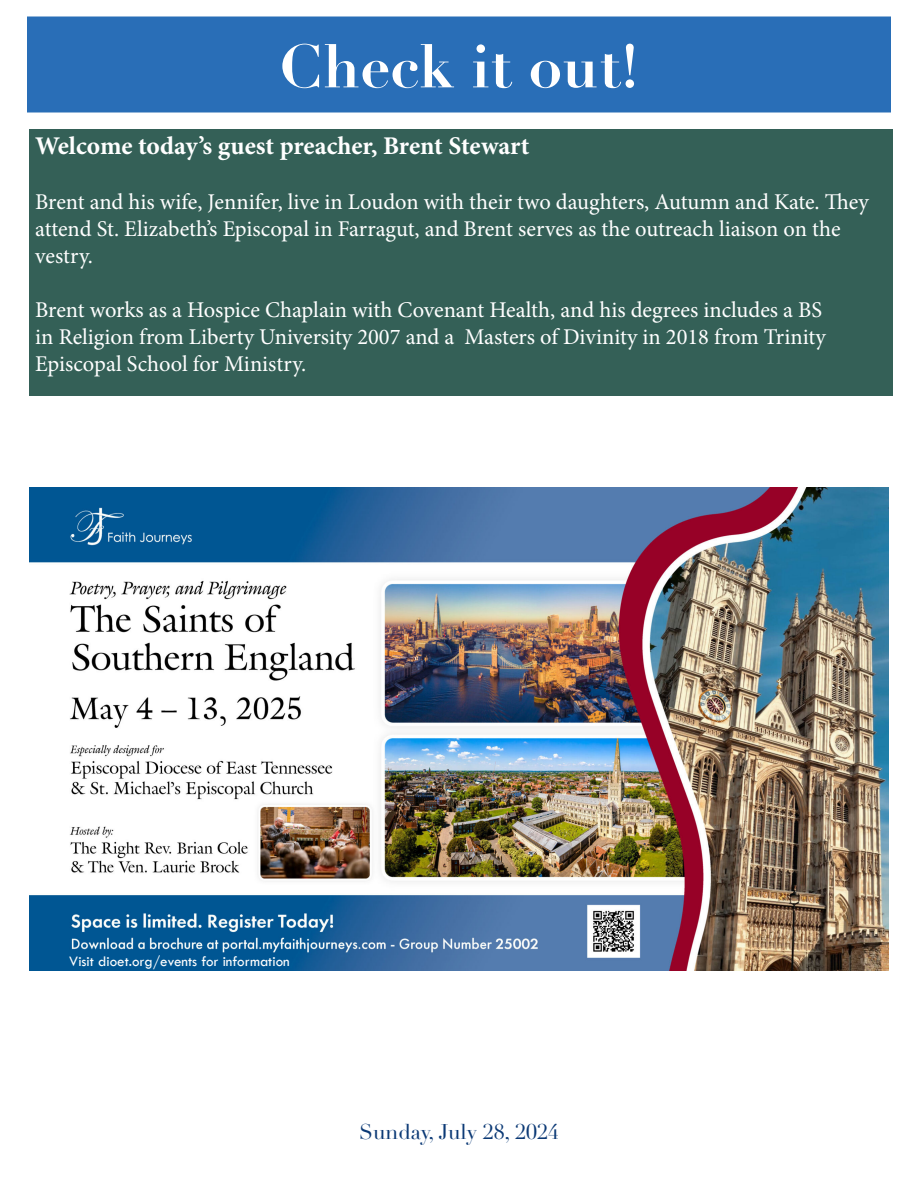
<style>
.page{position:relative;width:918px;height:1188px;background:#fff}
.page>*{position:absolute;margin:0;border:0;box-sizing:border-box;transform-origin:0 0}
.t1{font:700 60px "Didot LT Pro";color:#fff}
.t2{font:700 25.5px "Minion Pro";letter-spacing:-.01em;color:#fff}
.t3{font:22.5px/27px "Minion Pro";color:#fff}
.t4{font:21px "Didot LT Pro";color:#0b3975}
.t5{font:15px "Tw Cen";color:#fff}
</style>
<div class="page">
<div style="left:27px;top:16px;width:864px;height:96px;background:#296eb7;border:3px solid #296eb7"></div>
<div style="left:29px;top:129px;width:864px;height:266px;background:#346057"></div>
<img style="left:30px;top:488px;width:858px;height:483px">
<p class="t1" style="left:279px;top:29px;width:361px">Check it out!</p>
<p class="t2" style="left:35px;top:127px;width:496px">Welcome today’s guest preacher, Brent Stewart</p>
<p class="t3" style="left:35px;top:189px;width:835px">Brent and his wife, Jennifer, live in Loudon with their two daughters, Autumn and Kate. They attend St. Elizabeth’s Episcopal in Farragut, and Brent serves as the outreach liaison on the vestry.</p>
<p class="t3" style="left:35px;top:297px;width:792px">Brent works as a Hospice Chaplain with Covenant Health, and his degrees includes a BS in Religion from Liberty University 2007 and a Masters of Divinity in 2018 from Trinity<br>Episcopal School for Ministry.</p>
<p class="t5" style="left:69px;top:953px;width:222px">Visit dioet.org/events for information</p>
<p class="t4" style="left:359px;top:1119px;width:201px">Sunday, July 28, 2024</p>
</div>
